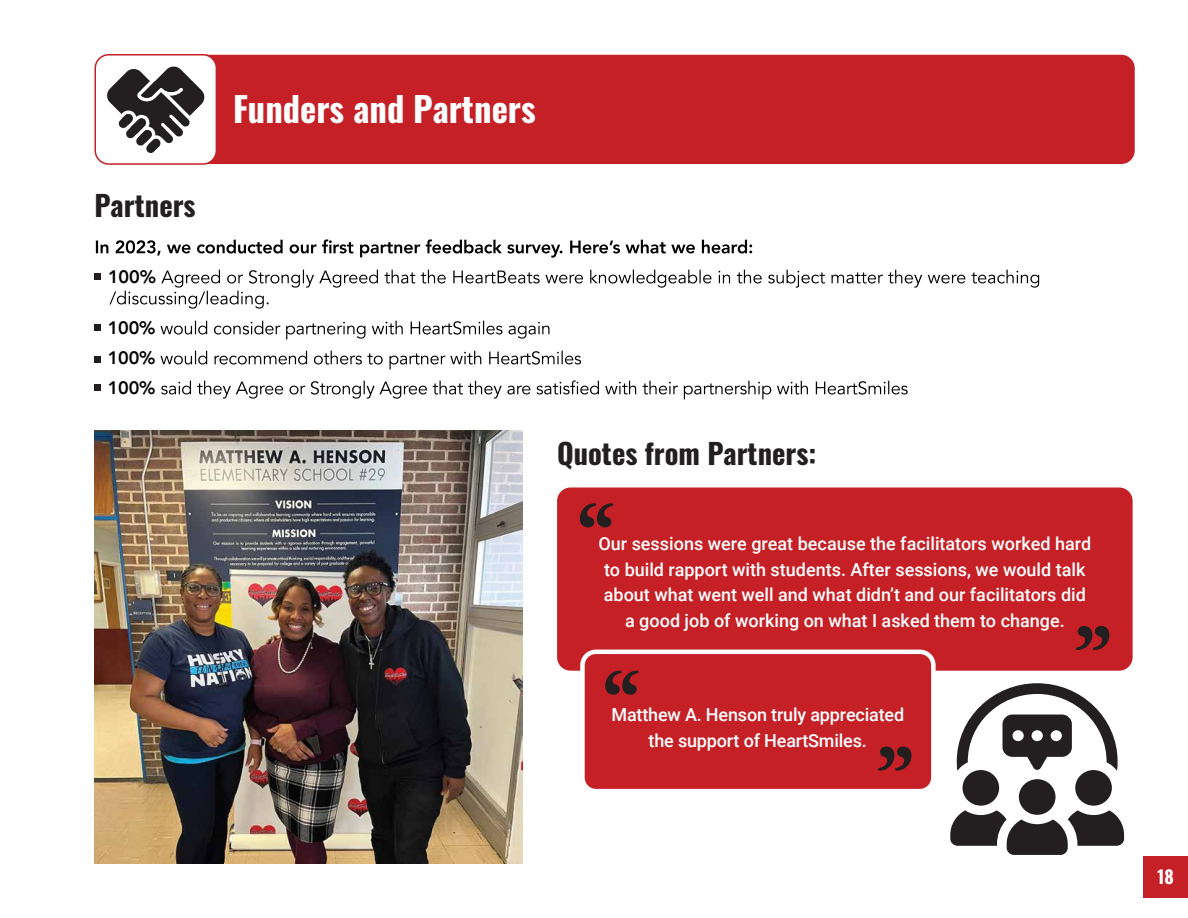
<style>
.page{position:relative;width:1188px;height:918px;background:#fff}
.page>*{position:absolute;margin:0;border:0;box-sizing:border-box;transform-origin:0 0}
.t1{font:700 34.5px "Oswald";color:#fff}
.t2{font:700 28.5px "Oswald";color:#231f20}
.t3{font:500 18px/25.5px "Roboto";color:#fff;text-align:center}
.t4{font:800 18px/30px "Avenir";letter-spacing:-.01em;color:#000101;text-align:justify}
.t5{font:700 18px "Oswald";color:#fff}
</style>
<div class="page">
<div style="left:1143px;top:856px;width:45px;height:41px;background:#c42026"></div>
<div style="left:95px;top:55px;width:1040px;height:109px;background:#c42026;border-radius:14px"></div>
<div style="left:95px;top:55px;width:121px;height:109px;background:#fff;border-radius:14px"></div>
<div style="left:94px;top:54px;width:123px;height:111px;border:2px solid #c42026;border-radius:14px"></div>
<svg style="left:107px;top:66px;width:97px;height:87px"></svg>
<svg style="left:96px;top:239px;width:656px;height:19px"></svg>
<div style="left:94px;top:274px;width:7px;height:6px;background:#231f20"></div>
<svg style="left:590px;top:270px;width:449px;height:18px"></svg>
<svg style="left:110px;top:270px;width:473px;height:39px"></svg>
<div style="left:94px;top:325px;width:7px;height:6px;background:#231f20"></div>
<svg style="left:160px;top:321px;width:389px;height:18px"></svg>
<div style="left:94px;top:356px;width:7px;height:7px;background:#231f20"></div>
<svg style="left:160px;top:351px;width:421px;height:18px"></svg>
<div style="left:94px;top:385px;width:7px;height:6px;background:#231f20"></div>
<svg style="left:161px;top:381px;width:369px;height:18px"></svg>
<svg style="left:536px;top:380px;width:372px;height:19px"></svg>
<div style="left:557px;top:488px;width:576px;height:183px;background:#c42026;border-radius:14px"></div>
<div style="left:963px;top:770px;width:36px;height:36px;background:#231f20;border-radius:50%"></div>
<div style="left:1075px;top:770px;width:37px;height:36px;background:#231f20;border-radius:50%"></div>
<div style="left:1019px;top:779px;width:37px;height:36px;background:#231f20;border-radius:50%"></div>
<svg style="left:950px;top:810px;width:174px;height:45px"></svg>
<svg style="left:957px;top:683px;width:161px;height:88px"></svg>
<svg style="left:580px;top:503px;width:33px;height:24px"></svg>
<svg style="left:1076px;top:626px;width:33px;height:24px"></svg>
<div style="left:582px;top:652px;width:351px;height:139px;background:#c42026;border-radius:14px"></div>
<div style="left:580px;top:650px;width:356px;height:143px;border:4px solid #fff;border-radius:14px"></div>
<svg style="left:605px;top:671px;width:34px;height:24px"></svg>
<svg style="left:878px;top:747px;width:33px;height:24px"></svg>
<img style="left:95px;top:431px;width:427px;height:433px">
<h2 class="t2" style="left:94px;top:190px;width:103px">Partners</h2>
<p class="t4" style="left:108px;top:262px;width:50px">100%</p>
<p class="t4" style="left:108px;top:313px;width:49px">100% 100% 100%</p>
<h1 class="t1" style="left:233px;top:91px;width:304px">Funders and Partners</h1>
<h2 class="t2" style="left:557px;top:438px;width:261px">Quotes from Partners:</h2>
<p class="t3" style="left:598px;top:530px;width:494px">Our sessions were great because the facilitators worked hard to build rapport with students. After sessions, we would talk about what went well and what didn’t and our facilitators did a good job of working on what I asked them to change.</p>
<p class="t3" style="left:611px;top:701px;width:294px">Matthew A. Henson truly appreciated the support of HeartSmiles.</p>
<p class="t5" style="left:1157px;top:867px;width:18px">18</p>
</div>
